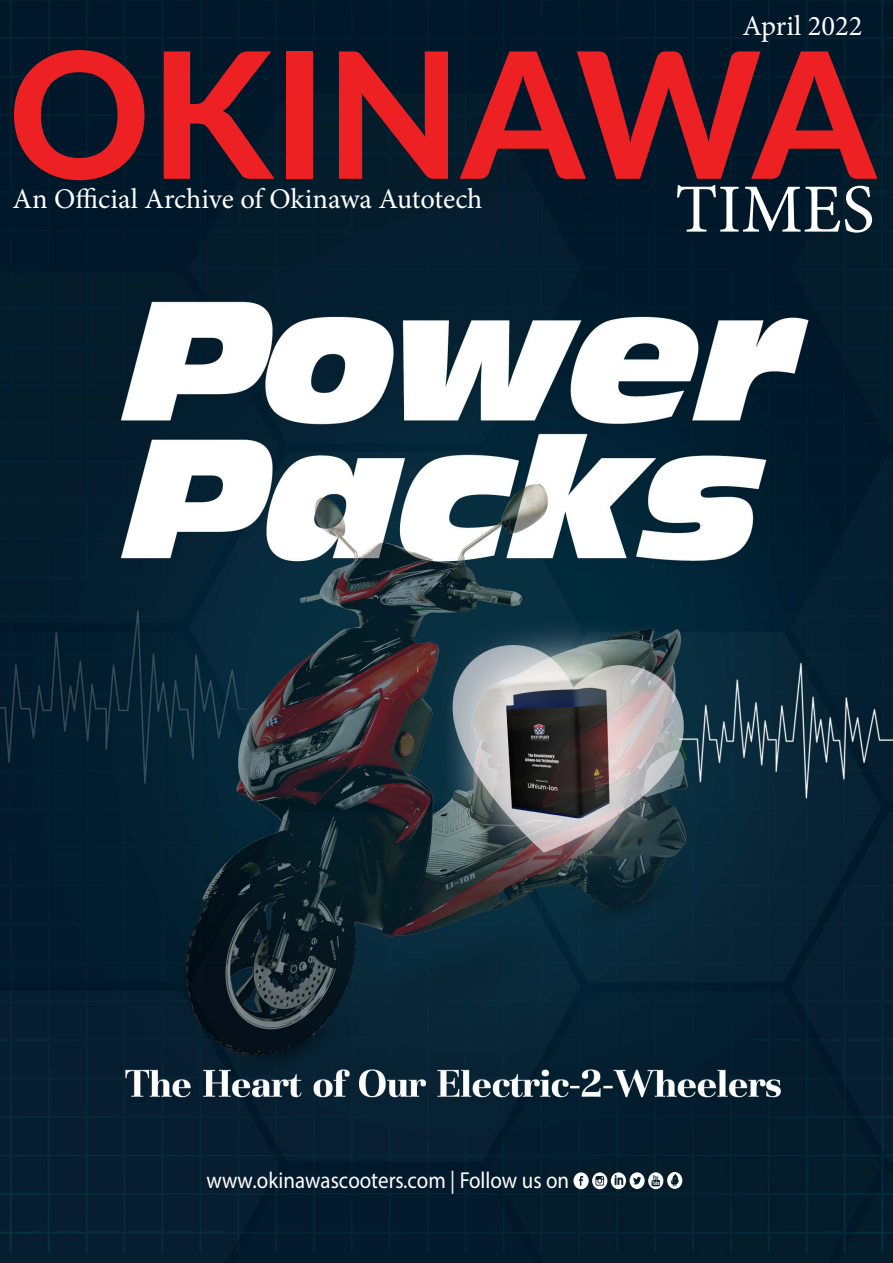
<style>
.page{position:relative;width:893px;height:1263px;background:#fff}
.page>*{position:absolute;margin:0;border:0;box-sizing:border-box;transform-origin:0 0}
.t1{font:800 175.5px "Lato";color:#ed2124}
.t2{font:69px "Minion Pro";color:#fff}
.t3{font:28.5px "Minion Pro";letter-spacing:-.005em;color:#fff}
.t4{font:23.1px "Myriad Pro";color:#fff;scale:.91 1}
</style>
<div class="page">
<img style="left:0;top:0;width:893px;height:1263px">
<svg style="left:573px;top:1172px;width:109px;height:17px"></svg>
<p class="t3" style="left:742px;top:7px;width:122px">April 2022</p>
<h1 class="t1" style="left:8px;top:-16px;width:869px">OKINAWA</h1>
<p class="t3" style="left:13px;top:179px;width:471px">An Official Archive of Okinawa Autotech</p>
<h2 class="t2" style="left:675px;top:163px;width:201px">TIMES</h2>
<p class="t4" style="left:207px;top:1166px;width:400px">www.okinawascooters.com | Follow us on</p>
</div>
